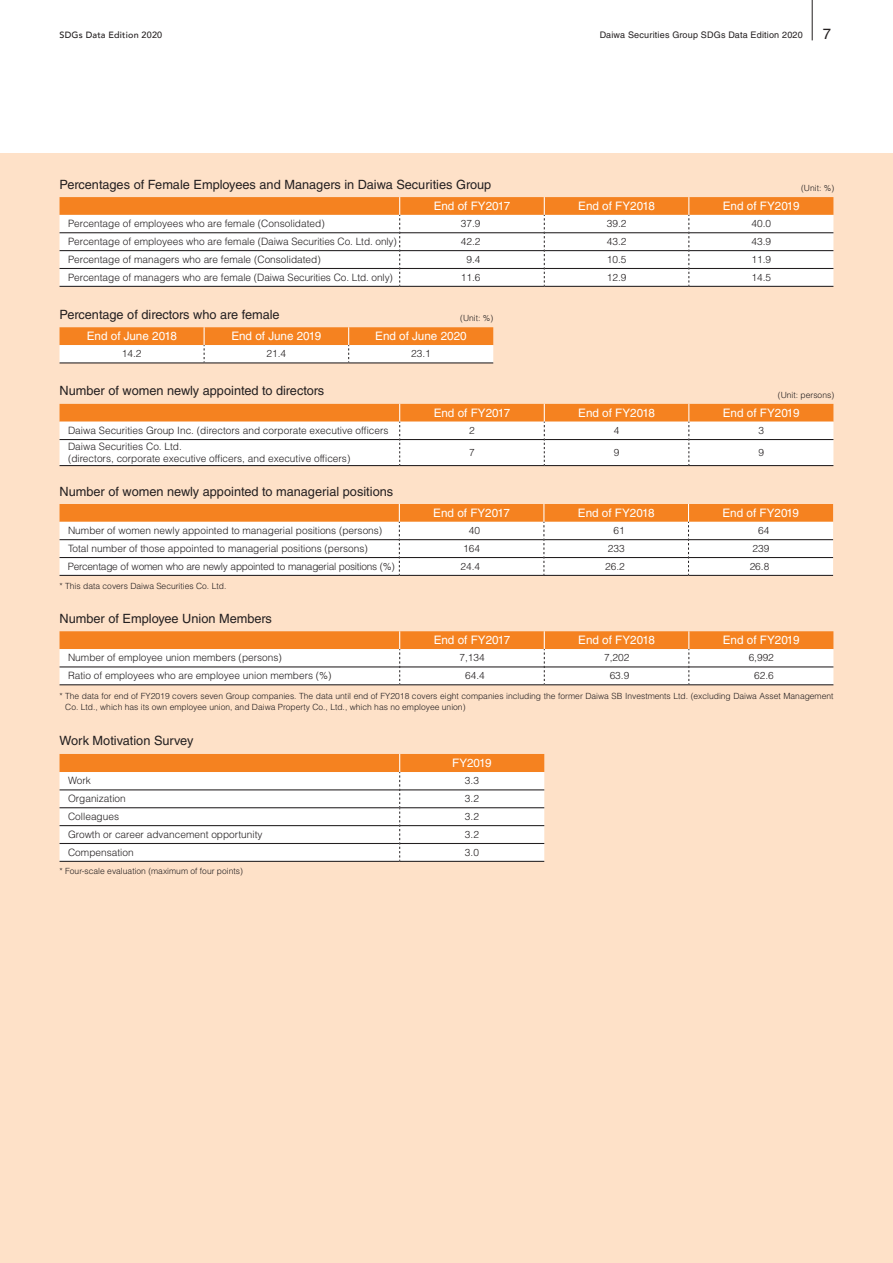
<style>
.page{position:relative;width:893px;height:1263px;background:#fff}
.page>*{position:absolute;margin:0;border:0;box-sizing:border-box;transform-origin:0 0}
.t1{font:14.85px "Helvetica LT Std";color:#231f20}
.t2{font:12.75px "Helvetica LT Std";color:#231f20}
.t3{font:11.7px "Helvetica LT Std";color:#fff}
.t4{font:300 10.05px/11.7px "Helvetica LT Std";color:#231f20}
.t5{font:300 10.05px "Helvetica LT Std";letter-spacing:-.025em;color:#231f20}
.t6{font:9px "Helvetica LT Std";letter-spacing:.02em;color:#231f20}
.t7{font:500 9px "Avenir";letter-spacing:.02em;color:#231f20}
.t8{font:300 8.55px/10.6px "Helvetica LT Std";color:#231f20}
</style>
<div class="page">
<div style="left:0;top:153px;width:893px;height:1110px;background:#fee1c8"></div>
<svg style="left:60px;top:631px;width:773px;height:54px"></svg>
<hr style="left:60px;top:861px;width:340px;height:1px;background:#231f20">
<hr style="left:400px;top:861px;width:144px;height:1px;background:#231f20">
<svg style="left:60px;top:754px;width:484px;height:107px"></svg>
<hr style="left:60px;top:807px;width:340px;height:1px;background:#231f20">
<hr style="left:400px;top:807px;width:144px;height:1px;background:#231f20">
<hr style="left:60px;top:286px;width:340px;height:1px;background:#231f20">
<hr style="left:400px;top:286px;width:144px;height:1px;background:#231f20">
<hr style="left:544px;top:286px;width:145px;height:1px;background:#231f20">
<hr style="left:689px;top:286px;width:144px;height:1px;background:#231f20">
<svg style="left:60px;top:197px;width:773px;height:89px"></svg>
<svg style="left:60px;top:327px;width:433px;height:36px"></svg>
<hr style="left:60px;top:575px;width:339px;height:1px;background:#231f20">
<hr style="left:399px;top:575px;width:145px;height:1px;background:#231f20">
<hr style="left:544px;top:575px;width:144px;height:1px;background:#231f20">
<hr style="left:688px;top:575px;width:145px;height:1px;background:#231f20">
<svg style="left:60px;top:504px;width:773px;height:71px"></svg>
<svg style="left:60px;top:404px;width:773px;height:62px"></svg>
<hr style="left:812px;top:0;width:1px;height:40px;background:#231f20">
<p class="t7" style="left:60px;top:27px;width:104px">SDGs Data Edition 2020</p>
<p class="t6" style="left:600px;top:30px;width:205px">Daiwa Securities Group SDGs Data Edition 2020</p>
<h1 class="t1" style="left:823px;top:25px;width:10px">7</h1>
<p class="t2" style="left:60px;top:177px;width:433px">Percentages of Female Employees and Managers in Daiwa Securities Group</p>
<p class="t8" style="left:801px;top:183px;width:35px">(Unit: %)</p>
<p class="t3" style="left:434px;top:199px;width:78px">End of FY2017</p>
<p class="t3" style="left:578px;top:199px;width:78px">End of FY2018</p>
<p class="t3" style="left:723px;top:199px;width:78px">End of FY2019</p>
<p class="t4" style="left:68px;top:218px;width:258px">Percentage of employees who are female (Consolidated)</p>
<p class="t4" style="left:461px;top:218px;width:21px">37.9</p>
<p class="t4" style="left:607px;top:218px;width:21px">39.2</p>
<p class="t4" style="left:751px;top:218px;width:21px">40.0</p>
<p class="t4" style="left:68px;top:235px;width:330px">Percentage of employees who are female (Daiwa Securities Co. Ltd. only)</p>
<p class="t4" style="left:461px;top:235px;width:21px">42.2</p>
<p class="t4" style="left:607px;top:235px;width:21px">43.2</p>
<p class="t4" style="left:751px;top:235px;width:21px">43.9</p>
<p class="t4" style="left:68px;top:253px;width:254px">Percentage of managers who are female (Consolidated)</p>
<p class="t4" style="left:466px;top:253px;width:16px">9.4</p>
<p class="t4" style="left:607px;top:253px;width:21px">10.5</p>
<p class="t4" style="left:751px;top:253px;width:21px">11.9</p>
<p class="t4" style="left:68px;top:271px;width:326px">Percentage of managers who are female (Daiwa Securities Co. Ltd. only)</p>
<p class="t4" style="left:461px;top:271px;width:21px">11.6</p>
<p class="t4" style="left:607px;top:271px;width:21px">12.9</p>
<p class="t4" style="left:751px;top:271px;width:21px">14.5</p>
<p class="t2" style="left:60px;top:307px;width:222px">Percentage of directors who are female</p>
<p class="t8" style="left:460px;top:313px;width:35px">(Unit: %)</p>
<p class="t3" style="left:87px;top:329px;width:92px">End of June 2018</p>
<p class="t3" style="left:231px;top:329px;width:92px">End of June 2019</p>
<p class="t3" style="left:375px;top:329px;width:93px">End of June 2020</p>
<p class="t4" style="left:122px;top:348px;width:21px">14.2</p>
<p class="t4" style="left:267px;top:348px;width:21px">21.4</p>
<p class="t4" style="left:411px;top:348px;width:21px">23.1</p>
<p class="t2" style="left:60px;top:383px;width:266px">Number of women newly appointed to directors</p>
<p class="t8" style="left:778px;top:390px;width:58px">(Unit: persons)</p>
<p class="t3" style="left:434px;top:406px;width:78px">End of FY2017</p>
<p class="t3" style="left:578px;top:406px;width:78px">End of FY2018</p>
<p class="t3" style="left:723px;top:406px;width:78px">End of FY2019</p>
<p class="t4" style="left:68px;top:424px;width:322px">Daiwa Securities Group Inc. (directors and corporate executive officers</p>
<p class="t4" style="left:469px;top:424px;width:7px">2</p>
<p class="t4" style="left:614px;top:424px;width:7px">4</p>
<p class="t4" style="left:758px;top:424px;width:7px">3</p>
<p class="t4" style="left:68px;top:440px;width:284px">Daiwa Securities Co. Ltd.<br>(directors, corporate executive officers, and executive officers)</p>
<p class="t4" style="left:469px;top:446px;width:7px">7</p>
<p class="t4" style="left:614px;top:446px;width:7px">9</p>
<p class="t4" style="left:758px;top:446px;width:7px">9</p>
<p class="t2" style="left:60px;top:484px;width:335px">Number of women newly appointed to managerial positions</p>
<p class="t3" style="left:433px;top:506px;width:78px">End of FY2017</p>
<p class="t3" style="left:578px;top:506px;width:78px">End of FY2018</p>
<p class="t3" style="left:722px;top:506px;width:78px">End of FY2019</p>
<p class="t4" style="left:68px;top:524px;width:316px">Number of women newly appointed to managerial positions (persons)</p>
<p class="t4" style="left:469px;top:524px;width:13px">40</p>
<p class="t4" style="left:613px;top:524px;width:13px">61</p>
<p class="t4" style="left:758px;top:524px;width:13px">64</p>
<p class="t4" style="left:68px;top:542px;width:301px">Total number of those appointed to managerial positions (persons)</p>
<p class="t4" style="left:463px;top:542px;width:18px">164</p>
<p class="t4" style="left:608px;top:542px;width:18px">233</p>
<p class="t4" style="left:752px;top:542px;width:18px">239</p>
<p class="t5" style="left:68px;top:560px;width:329px">Percentage of women who are newly appointed to managerial positions (%)</p>
<p class="t4" style="left:460px;top:560px;width:21px">24.4</p>
<p class="t4" style="left:605px;top:560px;width:21px">26.2</p>
<p class="t4" style="left:750px;top:560px;width:21px">26.8</p>
<p class="t8" style="left:60px;top:581px;width:168px">* This data covers Daiwa Securities Co. Ltd.</p>
<p class="t2" style="left:60px;top:611px;width:214px">Number of Employee Union Members</p>
<p class="t3" style="left:434px;top:633px;width:78px">End of FY2017</p>
<p class="t3" style="left:578px;top:633px;width:78px">End of FY2018</p>
<p class="t3" style="left:723px;top:633px;width:78px">End of FY2019</p>
<p class="t4" style="left:68px;top:652px;width:215px">Number of employee union members (persons)</p>
<p class="t4" style="left:459px;top:652px;width:27px">7,134</p>
<p class="t4" style="left:604px;top:652px;width:27px">7,202</p>
<p class="t4" style="left:749px;top:652px;width:27px">6,992</p>
<p class="t4" style="left:68px;top:670px;width:265px">Ratio of employees who are employee union members (%)</p>
<p class="t4" style="left:465px;top:670px;width:21px">64.4</p>
<p class="t4" style="left:610px;top:670px;width:21px">63.9</p>
<p class="t4" style="left:754px;top:670px;width:21px">62.6</p>
<p class="t8" style="left:65px;top:691px;width:770px;text-indent:-6px">* The data for end of FY2019 covers seven Group companies. The data until end of FY2018 covers eight companies including the former Daiwa SB Investments Ltd. (excluding Daiwa Asset Management<br>Co. Ltd., which has its own employee union, and Daiwa Property Co., Ltd., which has no employee union)</p>
<p class="t2" style="left:60px;top:733px;width:135px">Work Motivation Survey</p>
<p class="t3" style="left:452px;top:756px;width:41px">FY2019</p>
<p class="t4" style="left:68px;top:775px;width:24px">Work</p>
<p class="t4" style="left:465px;top:775px;width:16px">3.3</p>
<p class="t4" style="left:68px;top:793px;width:59px">Organization</p>
<p class="t4" style="left:465px;top:793px;width:16px">3.2</p>
<p class="t4" style="left:68px;top:810px;width:53px">Colleagues</p>
<p class="t4" style="left:465px;top:810px;width:16px">3.2</p>
<p class="t4" style="left:68px;top:828px;width:196px">Growth or career advancement opportunity</p>
<p class="t4" style="left:465px;top:828px;width:16px">3.2</p>
<p class="t4" style="left:68px;top:846px;width:67px">Compensation</p>
<p class="t4" style="left:465px;top:846px;width:16px">3.0</p>
<p class="t8" style="left:60px;top:866px;width:185px">* Four-scale evaluation (maximum of four points)</p>
</div>
